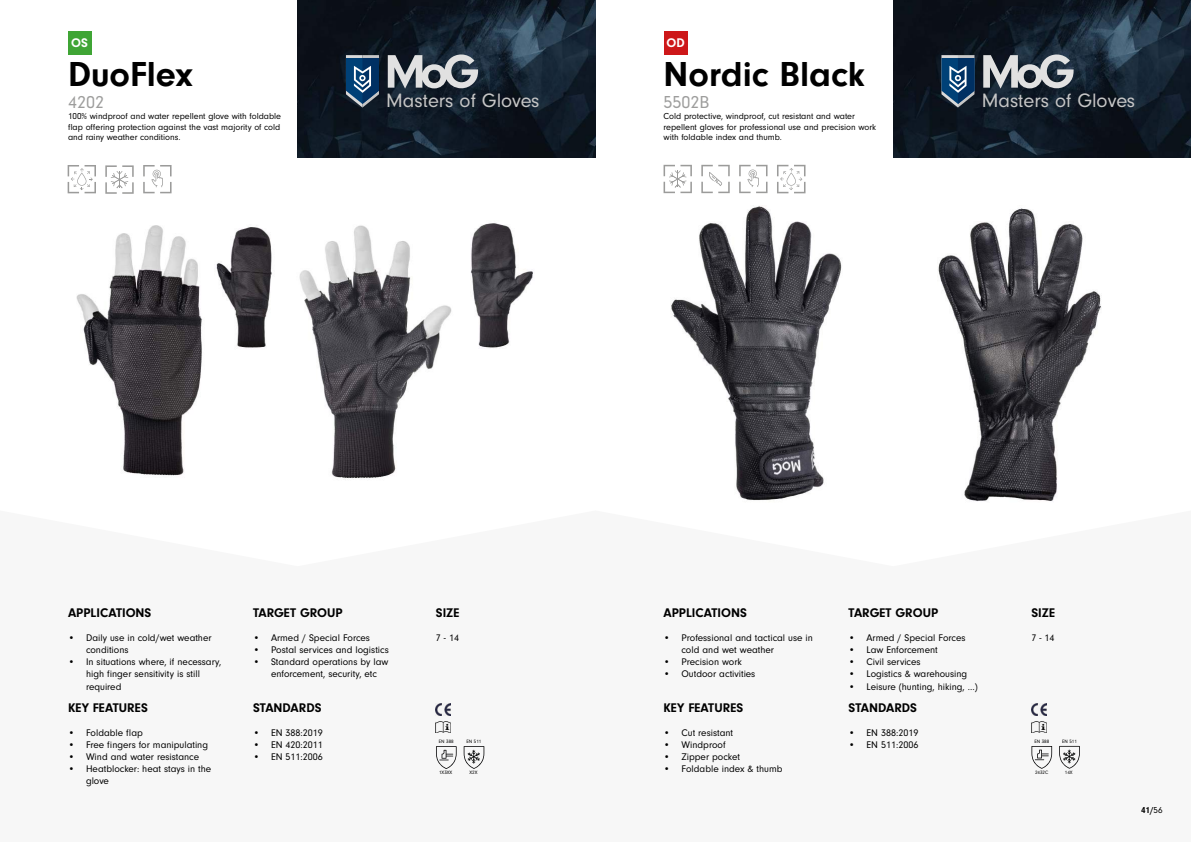
<style>
.page{position:relative;width:1191px;height:842px;background:#fff}
.page>*{position:absolute;margin:0;border:0;box-sizing:border-box;transform-origin:0 0}
.t1{font:700 36px "Neuzeit Gro";color:#000}
.t2{font:20.1px "Neuzeit Gro";color:#c6c6c6}
.t3{font:18px "Neuzeit Gro";color:#9d9d9c}
.t4{font:700 13px "Neuzeit Gro";color:#000}
.t5{font:700 13px "Neuzeit Gro";color:#fff}
.t6{font:10px/12px "Neuzeit Gro";color:#000}
.t7{font:9px/10.8px "Neuzeit Gro";color:#000;text-align:justify}
.t8{font:700 9px "Neuzeit Gro";color:#000}
.t9{font:5px "Neuzeit Gro";color:#000}
.s1{font-weight:400}
</style>
<div class="page">
<img style="left:298px;top:0;width:297px;height:158px">
<div style="left:0;top:488px;width:604px;height:354px;background:#f7f7f7"></div>
<svg style="left:464px;top:746px;width:20px;height:23px"></svg>
<svg style="left:436px;top:746px;width:20px;height:23px"></svg>
<img style="left:893px;top:0;width:298px;height:158px">
<div style="left:595px;top:489px;width:596px;height:353px;background:#f7f7f7"></div>
<svg style="left:1059px;top:746px;width:20px;height:23px"></svg>
<svg style="left:1031px;top:746px;width:21px;height:23px"></svg>
<svg style="left:346px;top:55px;width:33px;height:52px;background:#375c80"></svg>
<svg style="left:388px;top:54px;width:90px;height:35px;background:#7d848b"></svg>
<img style="left:436px;top:721px;width:15px;height:12px">
<img style="left:436px;top:703px;width:15px;height:12px">
<div style="left:68px;top:31px;width:24px;height:23px;background:#3fa535"></div>
<svg style="left:68px;top:165px;width:28px;height:28px"></svg>
<svg style="left:143px;top:165px;width:28px;height:28px"></svg>
<svg style="left:105px;top:165px;width:29px;height:29px"></svg>
<img style="left:470px;top:223px;width:63px;height:125px">
<img style="left:299px;top:225px;width:153px;height:255px">
<img style="left:216px;top:227px;width:56px;height:121px">
<img style="left:76px;top:225px;width:126px;height:251px">
<svg style="left:941px;top:55px;width:33px;height:52px;background:#375d80"></svg>
<svg style="left:983px;top:54px;width:90px;height:35px;background:#7d848b"></svg>
<img style="left:1031px;top:721px;width:15px;height:12px">
<img style="left:1031px;top:703px;width:15px;height:12px">
<svg style="left:701px;top:165px;width:28px;height:28px"></svg>
<svg style="left:739px;top:165px;width:28px;height:28px"></svg>
<svg style="left:663px;top:165px;width:29px;height:28px"></svg>
<svg style="left:777px;top:165px;width:28px;height:28px"></svg>
<img style="left:671px;top:206px;width:171px;height:294px">
<img style="left:938px;top:208px;width:163px;height:293px">
<div style="left:663px;top:31px;width:24px;height:23px;background:#cd1719"></div>
<h3 class="t5" style="left:71px;top:35px;width:18px">OS</h3>
<h1 class="t1" style="left:68px;top:54px;width:126px">DuoFlex</h1>
<h3 class="t3" style="left:68px;top:92px;width:37px">4202</h3>
<p class="t7" style="left:68px;top:111px;width:215px">100% windproof and water repellent glove with foldable flap offering protection against the vast majority of cold and rainy weather conditions.</p>
<h2 class="t2" style="left:386px;top:90px;width:155px">Masters of Gloves</h2>
<h3 class="t5" style="left:666px;top:35px;width:20px">OD</h3>
<h1 class="t1" style="left:663px;top:54px;width:203px">Nordic Black</h1>
<h3 class="t3" style="left:663px;top:92px;width:47px">5502B</h3>
<p class="t7" style="left:663px;top:111px;width:214px;text-align:left">Cold protective, windproof, cut resistant and water repellent gloves for professional use and precision work with foldable index and thumb.</p>
<h2 class="t2" style="left:981px;top:90px;width:155px">Masters of Gloves</h2>
<h3 class="t4" style="left:68px;top:606px;width:85px">APPLICATIONS</h3>
<p class="t6" style="left:86px;top:632px;width:127px;text-indent:-18px">• Daily use in cold/wet weather conditions</p>
<p class="t6" style="left:86px;top:656px;width:137px;text-indent:-18px">• In situations where, if necessary, high finger sensitivity is still required</p>
<h3 class="t4" style="left:68px;top:700px;width:81px">KEY FEATURES</h3>
<p class="t6" style="left:68px;top:727px;width:76px">• Foldable flap</p>
<p class="t6" style="left:68px;top:739px;width:141px">• Free fingers for manipulating</p>
<p class="t6" style="left:68px;top:751px;width:132px">• Wind and water resistance</p>
<p class="t6" style="left:86px;top:763px;width:127px;text-indent:-18px">• Heatblocker: heat stays in the glove</p>
<h3 class="t4" style="left:253px;top:606px;width:91px">TARGET GROUP</h3>
<p class="t6" style="left:253px;top:632px;width:118px">• Armed / Special Forces</p>
<p class="t6" style="left:253px;top:644px;width:137px">• Postal services and logistics</p>
<p class="t6" style="left:271px;top:656px;width:119px;text-indent:-18px">• Standard operations by law enforcement, security, etc</p>
<h3 class="t4" style="left:253px;top:700px;width:70px">STANDARDS</h3>
<p class="t6" style="left:253px;top:727px;width:71px">• EN 388:2019</p>
<p class="t6" style="left:253px;top:739px;width:71px">• EN 420:2011</p>
<p class="t6" style="left:253px;top:751px;width:71px">• EN 511:2006</p>
<h3 class="t4" style="left:436px;top:606px;width:25px">SIZE</h3>
<p class="t6" style="left:436px;top:632px;width:25px">7 - 14</p>
<p class="t9" style="left:439px;top:739px;width:16px">EN 388</p>
<p class="t9" style="left:439px;top:770px;width:15px">1X3XX</p>
<p class="t9" style="left:466px;top:739px;width:16px">EN 511</p>
<p class="t9" style="left:469px;top:770px;width:10px">X2X</p>
<h3 class="t4" style="left:663px;top:606px;width:85px">APPLICATIONS</h3>
<p class="t6" style="left:681px;top:632px;width:133px;text-indent:-18px">• Professional and tactical use in cold and wet weather</p>
<p class="t6" style="left:663px;top:656px;width:80px">• Precision work</p>
<p class="t6" style="left:663px;top:668px;width:93px">• Outdoor activities</p>
<h3 class="t4" style="left:663px;top:700px;width:81px">KEY FEATURES</h3>
<p class="t6" style="left:663px;top:727px;width:71px">• Cut resistant</p>
<p class="t6" style="left:663px;top:739px;width:64px">• Windproof</p>
<p class="t6" style="left:663px;top:751px;width:78px">• Zipper pocket</p>
<p class="t6" style="left:663px;top:763px;width:120px">• Foldable index &amp; thumb</p>
<h3 class="t4" style="left:848px;top:606px;width:91px">TARGET GROUP</h3>
<p class="t6" style="left:848px;top:632px;width:118px">• Armed / Special Forces</p>
<p class="t6" style="left:848px;top:644px;width:91px">• Law Enforcement</p>
<p class="t6" style="left:848px;top:656px;width:73px">• Civil services</p>
<p class="t6" style="left:848px;top:668px;width:120px">• Logistics &amp; warehousing</p>
<p class="t6" style="left:848px;top:680px;width:131px">• Leisure (hunting, hiking, ...)</p>
<h3 class="t4" style="left:848px;top:700px;width:70px">STANDARDS</h3>
<p class="t6" style="left:848px;top:727px;width:71px">• EN 388:2019</p>
<p class="t6" style="left:848px;top:739px;width:71px">• EN 511:2006</p>
<h3 class="t4" style="left:1031px;top:606px;width:25px">SIZE</h3>
<p class="t6" style="left:1031px;top:632px;width:25px">7 - 14</p>
<p class="t9" style="left:1034px;top:739px;width:16px">EN 388</p>
<p class="t9" style="left:1035px;top:770px;width:15px">2432C</p>
<p class="t9" style="left:1062px;top:739px;width:16px">EN 511</p>
<p class="t9" style="left:1065px;top:769px;width:9px">14X</p>
<p class="t8" style="left:1141px;top:804px;width:23px">41/<span class="s1">56</span></p>
</div>
